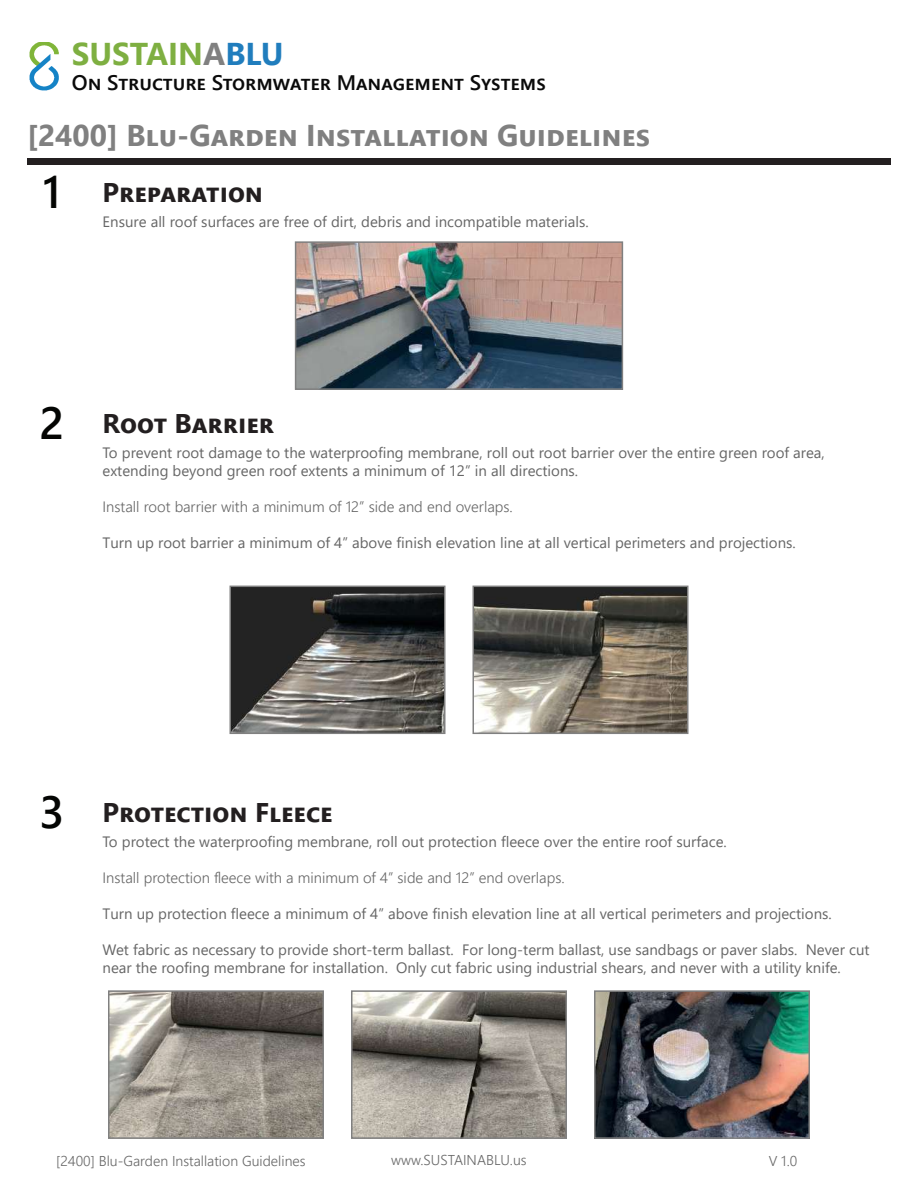
<style>
.page{position:relative;width:918px;height:1188px;background:#fff}
.page>*{position:absolute;margin:0;border:0;box-sizing:border-box;transform-origin:0 0}
.t1{font:600 45px "Segoe UI";color:#040503}
.t2{font:700 31.5px "Segoe UI";color:#7eaf41}
.t3{font:700 30px "Segoe UI";color:#808080}
.t4{font:700 27px "Segoe UI";letter-spacing:.045em;color:#231f20}
.t5{font:600 21px "Segoe UI";color:#0a0a0a}
.t6{font:15px/18px "Segoe UI";color:#666}
.t7{font:300 15px "Segoe UI";color:#666}
.t8{font:300 14.25px "Segoe UI";color:#676767}
.s1{color:#808080}
.s2{color:#207dbd}
</style>
<div class="page">
<div style="left:27px;top:159px;width:864px;height:6px;background:#231f20"></div>
<img style="left:298px;top:244px;width:322px;height:143px">
<div style="left:295px;top:241px;width:328px;height:149px;border:2px solid #808080"></div>
<img style="left:233px;top:589px;width:210px;height:142px">
<div style="left:230px;top:586px;width:216px;height:148px;border:2px solid #808080"></div>
<img style="left:475px;top:589px;width:210px;height:142px">
<div style="left:472px;top:586px;width:216px;height:148px;border:2px solid #808080"></div>
<img style="left:111px;top:993px;width:210px;height:143px">
<div style="left:108px;top:990px;width:216px;height:149px;border:2px solid #808080"></div>
<img style="left:354px;top:993px;width:210px;height:143px">
<div style="left:351px;top:990px;width:216px;height:149px;border:2px solid #808080"></div>
<img style="left:597px;top:993px;width:210px;height:143px">
<div style="left:594px;top:990px;width:216px;height:149px;border:2px solid #808080"></div>
<img style="left:29px;top:42px;width:30px;height:49px">
<h2 class="t2" style="left:72px;top:24px;width:213px">SUSTAIN<span class="s1">A</span><span class="s2">BLU</span></h2>
<h3 class="t5" style="left:72px;top:63px;width:476px">On Structure Stormwater Management Systems</h3>
<h3 class="t3" style="left:27px;top:107px;width:625px">[2400] Blu-Garden Installation Guidelines</h3>
<h1 class="t1" style="left:43px;top:150px;width:20px">1</h1>
<h3 class="t4" style="left:103px;top:167px;width:162px">Preparation</h3>
<p class="t6" style="left:103px;top:211px;width:488px">Ensure all roof surfaces are free of dirt, debris and incompatible materials.</p>
<h1 class="t1" style="left:39px;top:381px;width:26px">2</h1>
<h3 class="t4" style="left:103px;top:398px;width:169px">Root Barrier</h3>
<p class="t6" style="left:103px;top:442px;width:724px">To prevent root damage to the waterproofing membrane, roll out root barrier over the entire green roof area, extending beyond green roof extents a minimum of 12” in all directions.</p>
<p class="t7" style="left:103px;top:493px;width:412px">Install root barrier with a minimum of 12” side and end overlaps.</p>
<p class="t6" style="left:103px;top:532px;width:695px">Turn up root barrier a minimum of 4” above finish elevation line at all vertical perimeters and projections.</p>
<h1 class="t1" style="left:39px;top:770px;width:26px">3</h1>
<h3 class="t4" style="left:103px;top:787px;width:232px">Protection Fleece</h3>
<p class="t6" style="left:103px;top:831px;width:626px">To protect the waterproofing membrane, roll out protection fleece over the entire roof surface.</p>
<p class="t7" style="left:103px;top:863px;width:464px">Install protection fleece with a minimum of 4” side and 12” end overlaps.</p>
<p class="t6" style="left:103px;top:903px;width:731px">Turn up protection fleece a minimum of 4” above finish elevation line at all vertical perimeters and projections.</p>
<p class="t6" style="left:103px;top:939px;width:769px">Wet fabric as necessary to provide short-term ballast. For long-term ballast, use sandbags or paver slabs. Never cut near the roofing membrane for installation. Only cut fabric using industrial shears, and never with a utility knife.</p>
<p class="t8" style="left:56px;top:1148px;width:251px">[2400] Blu-Garden Installation Guidelines</p>
<p class="t8" style="left:391px;top:1146px;width:137px">www.SUSTAINABLU.us</p>
<p class="t8" style="left:769px;top:1148px;width:30px">V 1.0</p>
</div>
